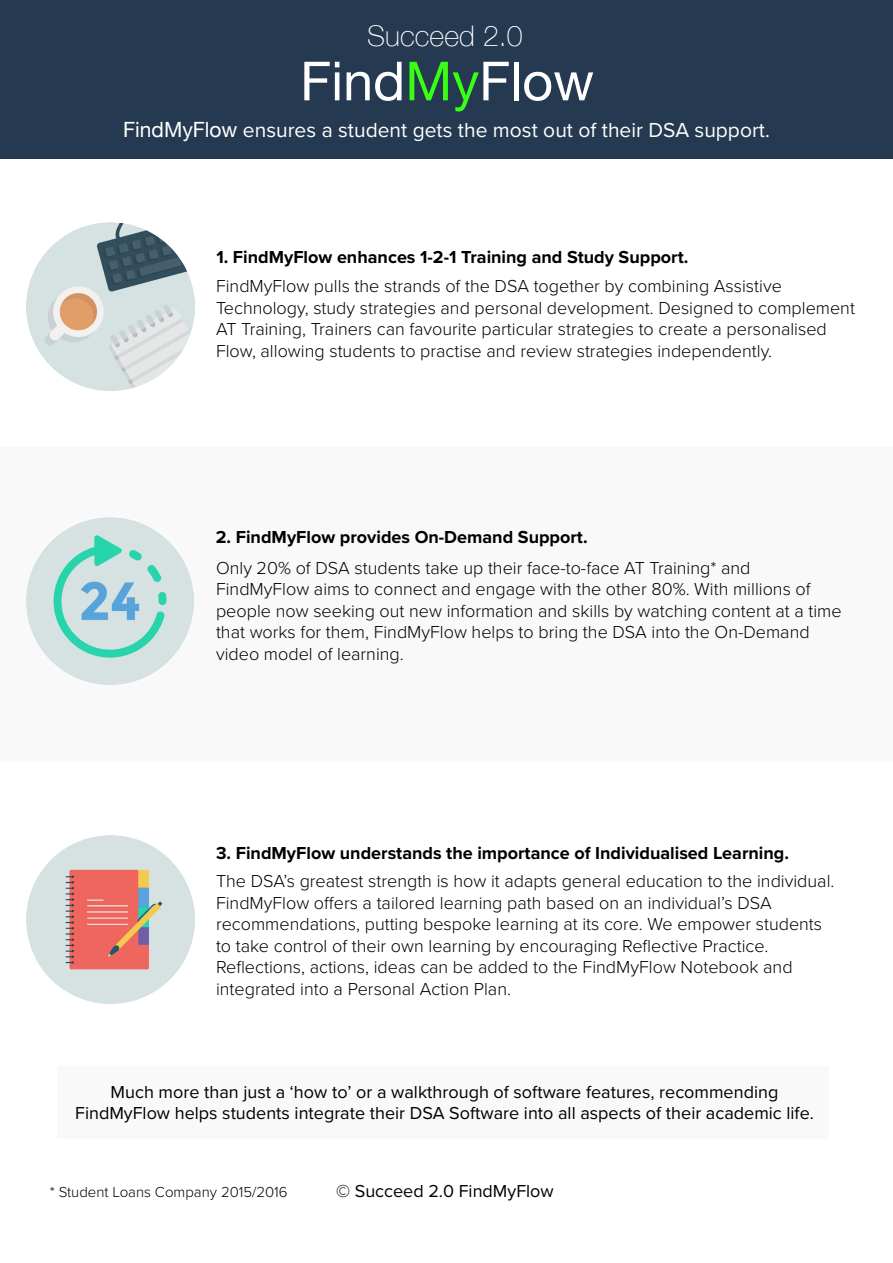
<style>
.page{position:relative;width:893px;height:1263px;background:#fff}
.page>*{position:absolute;margin:0;border:0;box-sizing:border-box;transform-origin:0 0}
.t1{font:54px "Helvetica Neue";color:#fff}
.t2{font:100 28.5px "Helvetica Neue";color:#fff}
.t3{font:21px "Proxima Nova";color:#fff}
.t4{font:300 18px/21.6px "Proxima Nova";color:#000}
.t5{font:18px/21.6px "Proxima Nova";color:#000;text-align:center}
.t6{font:700 18px "Proxima Nova";color:#000}
.t7{font:300 15px "Proxima Nova";color:#000}
.s1{color:#39ff14}
.s2{font-family:"Helvetica Neue"}
</style>
<div class="page">
<div style="left:0;top:447px;width:893px;height:315px;background:#f9f9f9"></div>
<div style="left:57px;top:1066px;width:772px;height:72px;background:#f9f9f9"></div>
<img style="left:27px;top:223px;width:168px;height:167px">
<img style="left:26px;top:517px;width:168px;height:168px">
<img style="left:27px;top:835px;width:168px;height:168px">
<div style="left:0;top:0;width:893px;height:158px;background:#253951"></div>
<h2 class="t2" style="left:367px;top:15px;width:157px">Succeed 2.0</h2>
<h1 class="t1" style="left:300px;top:42px;width:295px">Find<span class="s1">My</span>Flow</h1>
<p class="t3" style="left:123px;top:117px;width:648px"><span class="s2">FindMyFlow</span> ensures a student gets the most out of their DSA support.</p>
<p class="t6" style="left:216px;top:246px;width:474px">1. FindMyFlow enhances 1-2-1 Training and Study Support.</p>
<p class="t4" style="left:216px;top:276px;width:640px">FindMyFlow pulls the strands of the DSA together by combining Assistive Technology, study strategies and personal development. Designed to complement AT Training, Trainers can favourite particular strategies to create a personalised Flow, allowing students to practise and review strategies independently.</p>
<p class="t6" style="left:216px;top:526px;width:373px">2. FindMyFlow provides On-Demand Support.</p>
<p class="t4" style="left:216px;top:557px;width:627px">Only 20% of DSA students take up their face-to-face AT Training* and FindMyFlow aims to connect and engage with the other 80%. With millions of people now seeking out new information and skills by watching content at a time that works for them, FindMyFlow helps to bring the DSA into the On-Demand video model of learning.</p>
<p class="t6" style="left:216px;top:842px;width:574px">3. FindMyFlow understands the importance of Individualised Learning.</p>
<p class="t4" style="left:216px;top:870px;width:620px">The DSA’s greatest strength is how it adapts general education to the individual.<br>FindMyFlow offers a tailored learning path based on an individual’s DSA recommendations, putting bespoke learning at its core. We empower students to take control of their own learning by encouraging Reflective Practice.<br>Reflections, actions, ideas can be added to the FindMyFlow Notebook and integrated into a Personal Action Plan.</p>
<p class="t5" style="left:75px;top:1081px;width:740px">Much more than just a ‘how to’ or a walkthrough of software features, recommending<br>FindMyFlow helps students integrate their DSA Software into all aspects of their academic life.</p>
<p class="t7" style="left:50px;top:1183px;width:239px">* Student Loans Company 2015/2016</p>
<p class="t5" style="left:336px;top:1180px;width:219px">© Succeed 2.0 FindMyFlow</p>
</div>
